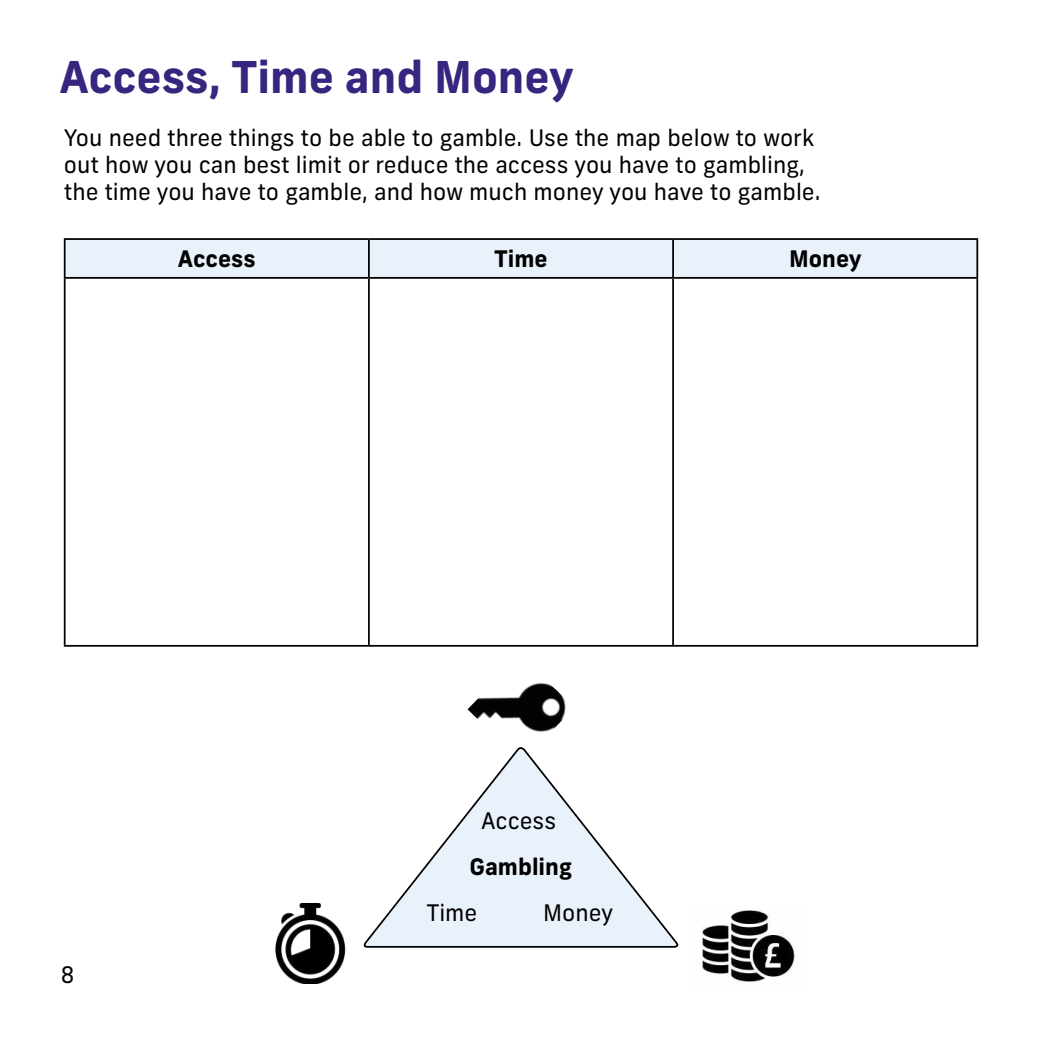
<style>
.page{position:relative;width:1042px;height:1042px;background:#fff}
.page>*{position:absolute;margin:0;border:0;box-sizing:border-box;transform-origin:0 0}
.t1{font:700 43.75px "Frank New";color:#37257f}
.t2{font:22.75px/27.3px "Frank New";color:#000}
.t3{font:700 22.75px "Frank New";color:#000}
</style>
<div class="page">
<svg style="left:363px;top:762px;width:316px;height:186px"></svg>
<img style="left:467px;top:682px;width:99px;height:80px">
<img style="left:275px;top:904px;width:71px;height:80px">
<img style="left:702px;top:910px;width:93px;height:73px">
<div style="left:66px;top:240px;width:910px;height:37px;background:#e9f1fb"></div>
<hr style="left:64px;top:238px;width:305px;height:2px;background:#000">
<hr style="left:64px;top:240px;width:2px;height:37px;background:#000">
<hr style="left:369px;top:238px;width:304px;height:2px;background:#000">
<hr style="left:368px;top:240px;width:2px;height:37px;background:#000">
<hr style="left:673px;top:238px;width:305px;height:2px;background:#000">
<hr style="left:672px;top:240px;width:2px;height:37px;background:#000">
<hr style="left:976px;top:240px;width:2px;height:37px;background:#000">
<hr style="left:64px;top:277px;width:305px;height:2px;background:#000">
<hr style="left:64px;top:279px;width:2px;height:366px;background:#000">
<hr style="left:369px;top:277px;width:304px;height:2px;background:#000">
<hr style="left:368px;top:279px;width:2px;height:366px;background:#000">
<hr style="left:673px;top:277px;width:305px;height:2px;background:#000">
<hr style="left:672px;top:279px;width:2px;height:366px;background:#000">
<hr style="left:976px;top:279px;width:2px;height:366px;background:#000">
<hr style="left:64px;top:645px;width:305px;height:2px;background:#000">
<hr style="left:369px;top:645px;width:304px;height:2px;background:#000">
<hr style="left:673px;top:645px;width:305px;height:2px;background:#000">
<h1 class="t1" style="left:60px;top:60px;width:516px">Access, Time and Money</h1>
<p class="t2" style="left:64px;top:126px;width:758px">You need three things to be able to gamble. Use the map below to work out how you can best limit or reduce the access you have to gambling, the time you have to gamble, and how much money you have to gamble.</p>
<p class="t3" style="left:178px;top:250px;width:79px">Access</p>
<p class="t3" style="left:494px;top:250px;width:55px">Time</p>
<p class="t3" style="left:789px;top:250px;width:74px">Money</p>
<p class="t2" style="left:481px;top:809px;width:76px">Access</p>
<p class="t3" style="left:469px;top:857px;width:104px">Gambling</p>
<p class="t2" style="left:61px;top:963px;width:15px">8</p>
<p class="t2" style="left:426px;top:901px;width:53px">Time</p>
<p class="t2" style="left:543px;top:901px;width:72px">Money</p>
</div>
